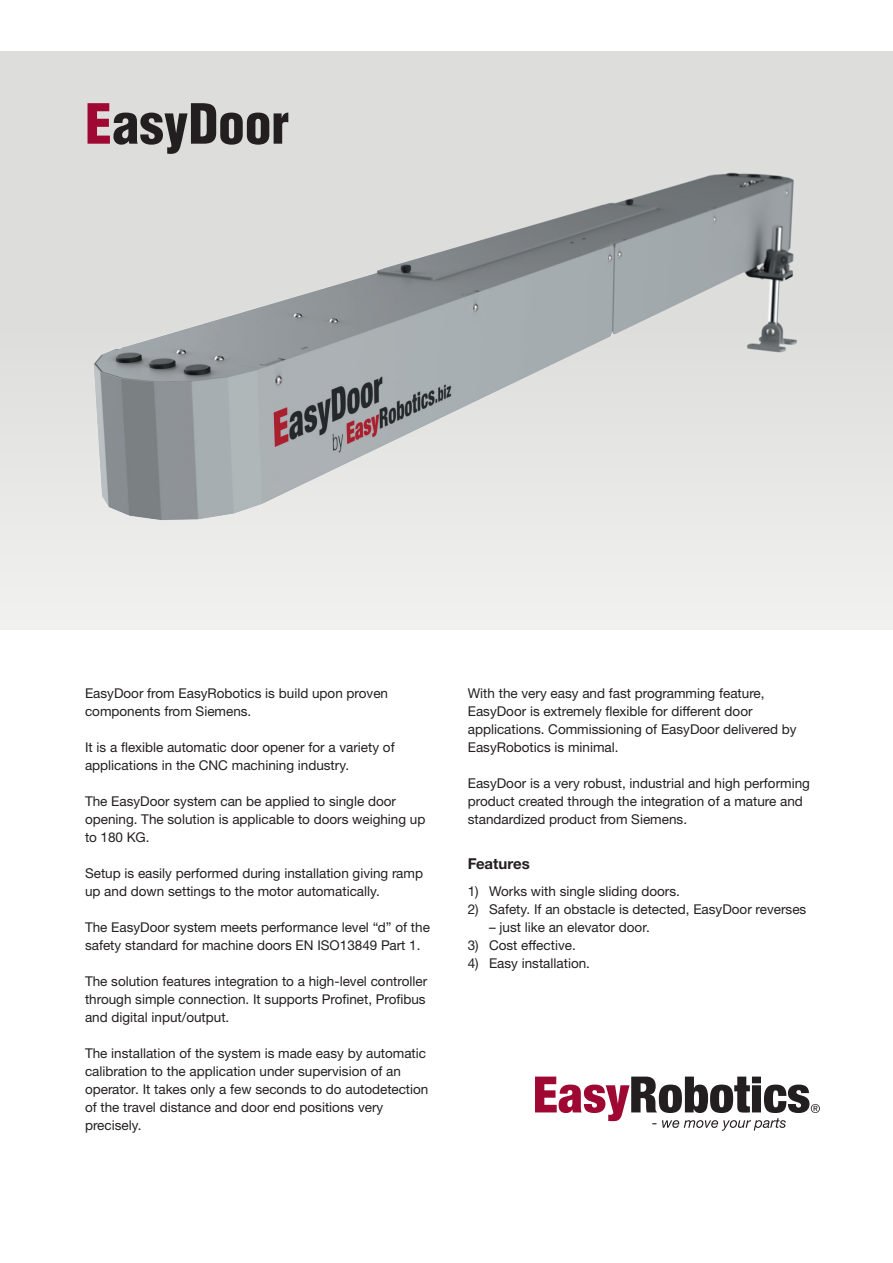
<style>
.page{position:relative;width:893px;height:1263px;background:#fff}
.page>*{position:absolute;margin:0;border:0;box-sizing:border-box;transform-origin:0 0}
.t1{font:900 condensed 54px "Helvetica";color:#231f20}
.t2{font:700 15px "Helvetica Neue LTW1 G";color:#231f20}
.t3{font:13.5px/18px "Helvetica Neue LTW1 G";color:#231f20}
.s1{color:#9e0832}
</style>
<div class="page">
<div style="left:0;top:51px;width:893px;height:579px;background:#dddddb"></div>
<img style="left:4px;top:172px;width:889px;height:454px">
<svg style="left:535px;top:1076px;width:285px;height:55px"></svg>
<h1 class="t1" style="left:85px;top:90px;width:206px"><span class="s1">E</span>asyDoor</h1>
<p class="t3" style="left:85px;top:684px;width:305px">EasyDoor from EasyRobotics is build upon proven components from Siemens.</p>
<p class="t3" style="left:85px;top:738px;width:311px">It is a flexible automatic door opener for a variety of applications in the CNC machining industry.</p>
<p class="t3" style="left:85px;top:792px;width:342px">The EasyDoor system can be applied to single door opening. The solution is applicable to doors weighing up to 180 KG.</p>
<p class="t3" style="left:85px;top:864px;width:340px">Setup is easily performed during installation giving ramp up and down settings to the motor automatically.</p>
<p class="t3" style="left:85px;top:918px;width:346px">The EasyDoor system meets performance level “d” of the safety standard for machine doors EN ISO13849 Part 1.</p>
<p class="t3" style="left:85px;top:972px;width:344px;text-align:justify">The solution features integration to a high-level controller through simple connection. It supports Profinet, Profibus and digital input/output.</p>
<p class="t3" style="left:85px;top:1044px;width:345px">The installation of the system is made easy by automatic calibration to the application under supervision of an operator. It takes only a few seconds to do autodetection of the travel distance and door end positions very precisely.</p>
<p class="t3" style="left:468px;top:684px;width:330px">With the very easy and fast programming feature, EasyDoor is extremely flexible for different door applications. Commissioning of EasyDoor delivered by EasyRobotics is minimal.</p>
<p class="t3" style="left:468px;top:774px;width:344px">EasyDoor is a very robust, industrial and high performing product created through the integration of a mature and standardized product from Siemens.</p>
<p class="t2" style="left:468px;top:854px;width:64px">Features</p>
<p class="t3" style="left:468px;top:882px;width:214px">1) Works with single sliding doors.</p>
<p class="t3" style="left:468px;top:900px;width:340px">2) Safety. If an obstacle is detected, EasyDoor reverses</p>
<p class="t3" style="left:489px;top:918px;width:162px">– just like an elevator door.</p>
<p class="t3" style="left:468px;top:936px;width:110px">3) Cost effective.</p>
<p class="t3" style="left:468px;top:954px;width:124px">4) Easy installation.</p>
</div>
